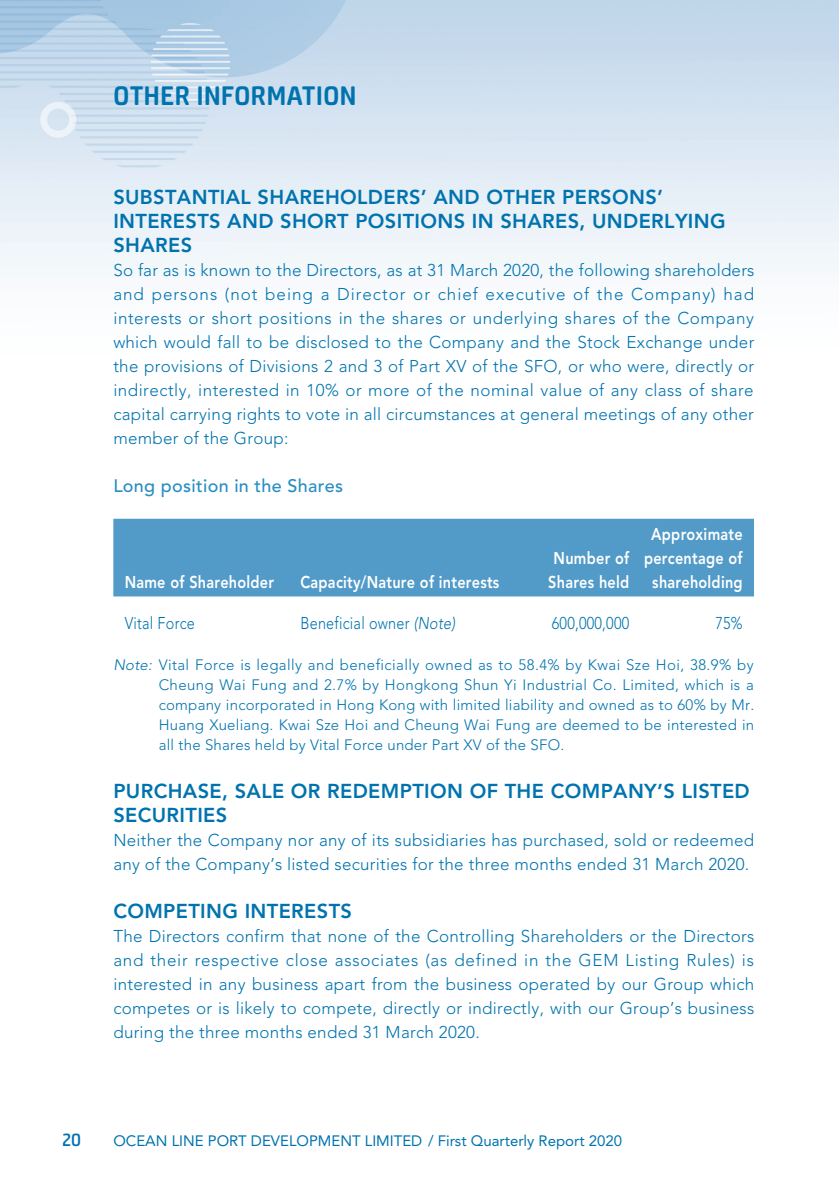
<style>
.page{position:relative;width:839px;height:1191px;background:#fff}
.page>*{position:absolute;margin:0;border:0;box-sizing:border-box;transform-origin:0 0}
.t1{font:700 30px "Neuron";letter-spacing:.02em;color:#0073ae}
._01_H1{font:800 20px/24px "Avenir LT Std";letter-spacing:.02em;color:#0073ae}
.t2{font:600 20px "Neuron";color:#0073ae}
._02_H2{font:500 18px "Avenir LT Std";letter-spacing:.015em;color:#278ec1}
._00_txt{font:300 17px/24px "Avenir LT Std";letter-spacing:.015em;color:#0073ae;text-align:justify}
._50_Table_txt{font:800 17px "Avenir LT Std";letter-spacing:.02em;color:#fff;scale:.85 1}
._50_Table_txt-2{font:300 17px "Avenir LT Std";letter-spacing:.015em;color:#0073ae;scale:.85 1}
._06_Notes{font:300 15px/20px "Avenir LT Std";letter-spacing:.015em;color:#0073ae;text-align:justify}
.t3{font:15px "Avenir LT Std";color:#0073ae}
.s1{font-style:italic}
</style>
<div class="page">
<div style="left:113px;top:519px;width:641px;height:77px;background:#529ac8"></div>
<h1 class="t1" style="left:114px;top:78px;width:244px">OTHER INFORMATION</h1>
<p class="_01_H1" style="left:113px;top:185px;width:614px">SUBSTANTIAL SHAREHOLDERS’ AND OTHER PERSONS’<br>INTERESTS AND SHORT POSITIONS IN SHARES, UNDERLYING<br>SHARES</p>
<p class="_00_txt" style="left:113px;top:258px;width:643px">So far as is known to the Directors, as at 31 March 2020, the following shareholders and persons (not being a Director or chief executive of the Company) had interests or short positions in the shares or underlying shares of the Company which would fall to be disclosed to the Company and the Stock Exchange under the provisions of Divisions 2 and 3 of Part XV of the SFO, or who were, directly or indirectly, interested in 10% or more of the nominal value of any class of share capital carrying rights to vote in all circumstances at general meetings of any other member of the Group:</p>
<p class="_02_H2" style="left:113px;top:475px;width:231px">Long position in the Shares</p>
<p class="_50_Table_txt" style="left:125px;top:572px;width:177px">Name of Shareholder</p>
<p class="_50_Table_txt" style="left:300px;top:572px;width:235px">Capacity/Nature of interests</p>
<p class="_50_Table_txt" style="left:554px;top:548px;width:90px">Number of</p>
<p class="_50_Table_txt" style="left:548px;top:572px;width:97px">Shares held</p>
<p class="_50_Table_txt" style="left:651px;top:524px;width:109px">Approximate</p>
<p class="_50_Table_txt" style="left:644px;top:548px;width:118px">percentage of</p>
<p class="_50_Table_txt" style="left:652px;top:572px;width:108px">shareholding</p>
<p class="_50_Table_txt-2" style="left:125px;top:613px;width:84px">Vital Force</p>
<p class="_50_Table_txt-2" style="left:300px;top:613px;width:183px">Beneficial owner <span class="s1">(Note)</span></p>
<p class="_50_Table_txt-2" style="left:552px;top:613px;width:93px">600,000,000</p>
<p class="_50_Table_txt-2" style="left:715px;top:613px;width:34px">75%</p>
<p class="_06_Notes" style="left:159px;top:655px;width:597px;text-indent:-45px"><span class="s1">Note:</span> Vital Force is legally and beneficially owned as to 58.4% by Kwai Sze Hoi, 38.9% by Cheung Wai Fung and 2.7% by Hongkong Shun Yi Industrial Co. Limited, which is a company incorporated in Hong Kong with limited liability and owned as to 60% by Mr.<br>Huang Xueliang. Kwai Sze Hoi and Cheung Wai Fung are deemed to be interested in all the Shares held by Vital Force under Part XV of the SFO.</p>
<p class="_01_H1" style="left:113px;top:779px;width:638px">PURCHASE, SALE OR REDEMPTION OF THE COMPANY’S LISTED<br>SECURITIES</p>
<p class="_00_txt" style="left:113px;top:828px;width:642px">Neither the Company nor any of its subsidiaries has purchased, sold or redeemed any of the Company’s listed securities for the three months ended 31 March 2020.</p>
<p class="_01_H1" style="left:113px;top:899px;width:240px">COMPETING INTERESTS</p>
<p class="_00_txt" style="left:113px;top:924px;width:643px">The Directors confirm that none of the Controlling Shareholders or the Directors and their respective close associates (as defined in the GEM Listing Rules) is interested in any business apart from the business operated by our Group which competes or is likely to compete, directly or indirectly, with our Group’s business during the three months ended 31 March 2020.</p>
<p class="t2" style="left:62px;top:1128px;width:20px">20</p>
<p class="t3" style="left:113px;top:1132px;width:510px">OCEAN LINE PORT DEVELOPMENT LIMITED / First Quarterly Report 2020</p>
</div>
